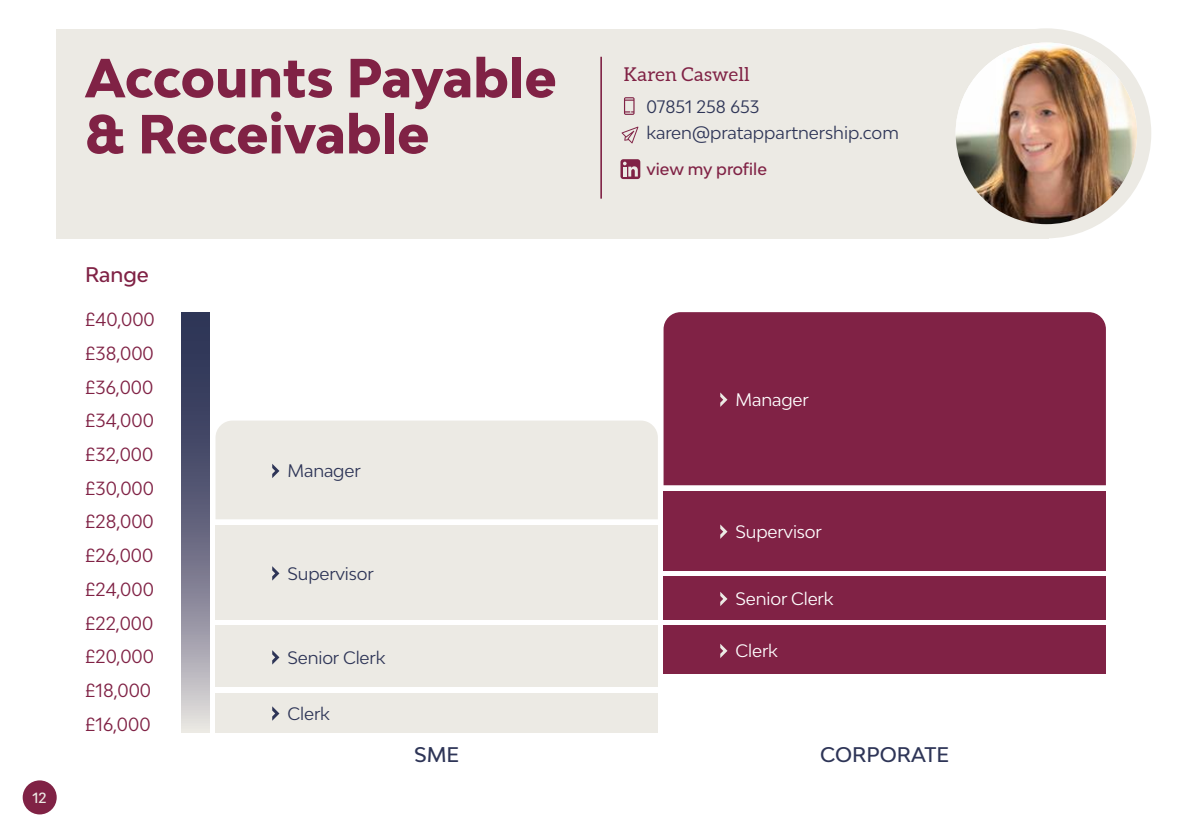
<style>
.page{position:relative;width:1191px;height:840px;background:#fff}
.page>*{position:absolute;margin:0;border:0;box-sizing:border-box;transform-origin:0 0}
.t1{font:800 52px "Bw Modelica";color:#802245}
.t2{font:500 20px "Bw Modelica";color:#2e3557}
.t3{font:500 20px "Bw Modelica";color:#802245}
.t4{font:19px "Aleo";letter-spacing:.01em;color:#802245}
.t5{font:18px/33.6px "Bw Modelica";color:#802245}
.t6{font:17px/25.6px "Bw Modelica";letter-spacing:-.01em;color:#2e3557}
.t7{font:17px "Bw Modelica";letter-spacing:-.01em;color:#fff}
.t8{font:500 16px "Bw Modelica";letter-spacing:-.005em;color:#802245}
.t9{font:500 14px "Bw Modelica";color:#eceae4}
</style>
<div class="page">
<div style="left:23px;top:780px;width:34px;height:34px;background:#802245;border-radius:50%"></div>
<div style="left:941px;top:28px;width:210px;height:210px;background:#eceae4;border-radius:50%"></div>
<div style="left:57px;top:29px;width:992px;height:209px;background:#eceae4"></div>
<svg style="left:624px;top:97px;width:10px;height:18px"></svg>
<svg style="left:621px;top:126px;width:17px;height:17px"></svg>
<hr style="left:600px;top:57px;width:2px;height:141px;background:#802245">
<svg style="left:181px;top:312px;width:29px;height:419px;background:#707187"></svg>
<div style="left:215px;top:692px;width:443px;height:39px;background:#eceae4"></div>
<svg style="left:272px;top:706px;width:7px;height:14px"></svg>
<div style="left:663px;top:625px;width:443px;height:49px;background:#802245"></div>
<svg style="left:720px;top:643px;width:7px;height:14px"></svg>
<div style="left:663px;top:575px;width:443px;height:44px;background:#802245"></div>
<svg style="left:720px;top:592px;width:7px;height:13px"></svg>
<div style="left:663px;top:490px;width:443px;height:80px;background:#802245"></div>
<svg style="left:720px;top:524px;width:7px;height:14px"></svg>
<div style="left:663px;top:312px;width:443px;height:173px;background:#802245"></div>
<svg style="left:720px;top:392px;width:7px;height:14px"></svg>
<div style="left:215px;top:625px;width:443px;height:62px;background:#eceae4"></div>
<svg style="left:272px;top:650px;width:7px;height:14px"></svg>
<div style="left:215px;top:524px;width:443px;height:95px;background:#eceae4"></div>
<svg style="left:272px;top:566px;width:7px;height:14px"></svg>
<div style="left:215px;top:420px;width:443px;height:99px;background:#eceae4"></div>
<svg style="left:272px;top:463px;width:7px;height:15px"></svg>
<img style="left:955px;top:43px;width:182px;height:181px;border-radius:91px">
<div style="left:620px;top:159px;width:20px;height:20px;background:#802245;border-radius:3px"></div>
<svg style="left:623px;top:162px;width:15px;height:14px"></svg>
<p class="t9" style="left:33px;top:788px;width:16px">12</p>
<h1 class="t1" style="left:85px;top:44px;width:473px">Accounts Payable</h1>
<p class="t4" style="left:624px;top:63px;width:127px">Karen Caswell</p>
<h1 class="t1" style="left:85px;top:100px;width:346px">&amp; Receivable</h1>
<p class="t6" style="left:646px;top:93px;width:254px">07851 258 653 karen@pratappartnership.com</p>
<p class="t3" style="left:85px;top:262px;width:65px">Range</p>
<p class="t5" style="left:85px;top:302px;width:71px">£40,000</p>
<p class="t5" style="left:85px;top:336px;width:70px">£38,000</p>
<p class="t5" style="left:85px;top:369px;width:70px">£36,000</p>
<p class="t5" style="left:85px;top:403px;width:70px">£34,000</p>
<p class="t5" style="left:85px;top:437px;width:70px">£32,000</p>
<p class="t5" style="left:85px;top:470px;width:70px">£30,000</p>
<p class="t5" style="left:85px;top:504px;width:70px">£28,000</p>
<p class="t5" style="left:85px;top:538px;width:70px">£26,000 £24,000</p>
<p class="t5" style="left:85px;top:605px;width:70px">£22,000</p>
<p class="t5" style="left:85px;top:639px;width:70px">£20,000 £18,000</p>
<p class="t5" style="left:85px;top:706px;width:67px">£16,000</p>
<p class="t8" style="left:646px;top:159px;width:122px">view my profile</p>
<p class="t6" style="left:287px;top:457px;width:75px">Manager</p>
<p class="t6" style="left:287px;top:559px;width:88px">Supervisor</p>
<p class="t6" style="left:287px;top:643px;width:99px">Senior Clerk</p>
<p class="t6" style="left:287px;top:699px;width:44px">Clerk</p>
<p class="t7" style="left:735px;top:388px;width:75px">Manager</p>
<p class="t7" style="left:735px;top:520px;width:88px">Supervisor</p>
<p class="t7" style="left:735px;top:587px;width:99px">Senior Clerk</p>
<p class="t7" style="left:735px;top:639px;width:44px">Clerk</p>
<p class="t2" style="left:414px;top:741px;width:47px">SME</p>
<p class="t2" style="left:820px;top:741px;width:130px">CORPORATE</p>
</div>
